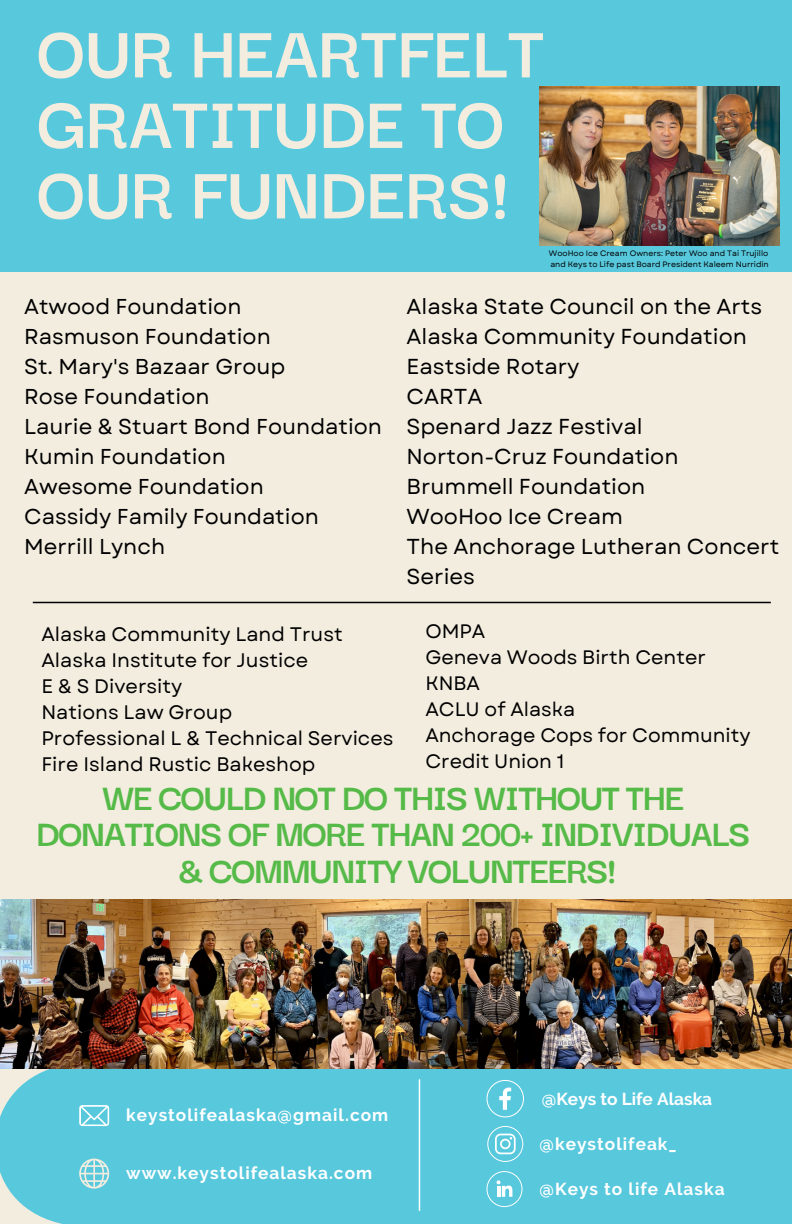
<style>
.page{position:relative;width:792px;height:1224px;background:#f3ede0}
.page>*{position:absolute;margin:0;border:0;box-sizing:border-box;transform-origin:0 0}
.t1{font:700 78.6px/70.4px "Darker Grotesque";letter-spacing:-.01em;color:#f3ede0}
.t2{font:700 39.6px/36.6px "Darker Grotesque";letter-spacing:-.035em;color:#55ba47;text-align:center}
.t3{font:21.6px/30px "Garet";color:#000}
.t4{font:21.4px/30px "Garet";color:#000}
.t5{font:19.6px/26px "Garet";color:#000}
.t6{font:19.4px/26px "Garet";color:#000}
.t7{font:700 17.2px "Raleway";letter-spacing:.06em;color:#fff}
.t8{font:700 17.2px "Raleway";color:#fff}
.t9{font:7.8px/10.4px "Garet";color:#000}
</style>
<div class="page">
<div style="left:0;top:0;width:792px;height:271px;background:#58c8dd"></div>
<div style="left:0;top:1069px;width:792px;height:155px;background:#58c8dd"></div>
<hr style="left:419px;top:1080px;width:1px;height:130px;background:#fff">
<svg style="left:79px;top:1105px;width:30px;height:21px"></svg>
<svg style="left:79px;top:1159px;width:30px;height:30px"></svg>
<svg style="left:487px;top:1126px;width:36px;height:36px"></svg>
<svg style="left:487px;top:1080px;width:37px;height:37px"></svg>
<svg style="left:487px;top:1171px;width:36px;height:36px"></svg>
<img style="left:0;top:899px;width:792px;height:170px">
<hr style="left:33px;top:602px;width:738px;height:1px;background:#010101">
<img style="left:540px;top:87px;width:240px;height:159px">
<h1 class="t1" style="left:37px;top:12px;width:509px">OUR HEARTFELT<br>GRATITUDE TO<br>OUR FUNDERS!</h1>
<p class="t4" style="left:24px;top:292px;width:359px">Atwood Foundation<br>Rasmuson Foundation<br>St. Mary's Bazaar Group<br>Rose Foundation<br>Laurie &amp; Stuart Bond Foundation<br>Kumin Foundation<br>Awesome Foundation<br>Cassidy Family Foundation<br>Merrill Lynch</p>
<p class="t9" style="left:549px;top:249px;width:221px">WooHoo Ice Cream Owners: Peter Woo and Tai Trujillo and Keys to Life past Board President Kaleem Nurridin</p>
<p class="t3" style="left:407px;top:292px;width:374px">Alaska State Council on the Arts<br>Alaska Community Foundation<br>Eastside Rotary<br>CARTA<br>Spenard Jazz Festival<br>Norton-Cruz Foundation<br>Brummell Foundation<br>WooHoo Ice Cream<br>The Anchorage Lutheran Concert<br>Series</p>
<p class="t5" style="left:41px;top:621px;width:354px">Alaska Community Land Trust<br>Alaska Institute for Justice<br>E &amp; S Diversity<br>Nations Law Group<br>Professional L &amp; Technical Services<br>Fire Island Rustic Bakeshop</p>
<p class="t6" style="left:425px;top:619px;width:327px">OMPA<br>Geneva Woods Birth Center<br>KNBA<br>ACLU of Alaska<br>Anchorage Cops for Community<br>Credit Union 1</p>
<h2 class="t2" style="left:36px;top:776px;width:716px">WE COULD NOT DO THIS WITHOUT THE<br>DONATIONS OF MORE THAN 200+ INDIVIDUALS &amp; COMMUNITY VOLUNTEERS!</h2>
<p class="t7" style="left:126px;top:1105px;width:264px">keystolifealaska@gmail.com</p>
<p class="t7" style="left:126px;top:1163px;width:248px">www.keystolifealaska.com</p>
<p class="t8" style="left:542px;top:1089px;width:172px">@Keys to Life Alaska</p>
<p class="t7" style="left:540px;top:1134px;width:139px">@keystolifeak_</p>
<p class="t7" style="left:540px;top:1178px;width:187px">@Keys to life Alaska</p>
</div>
